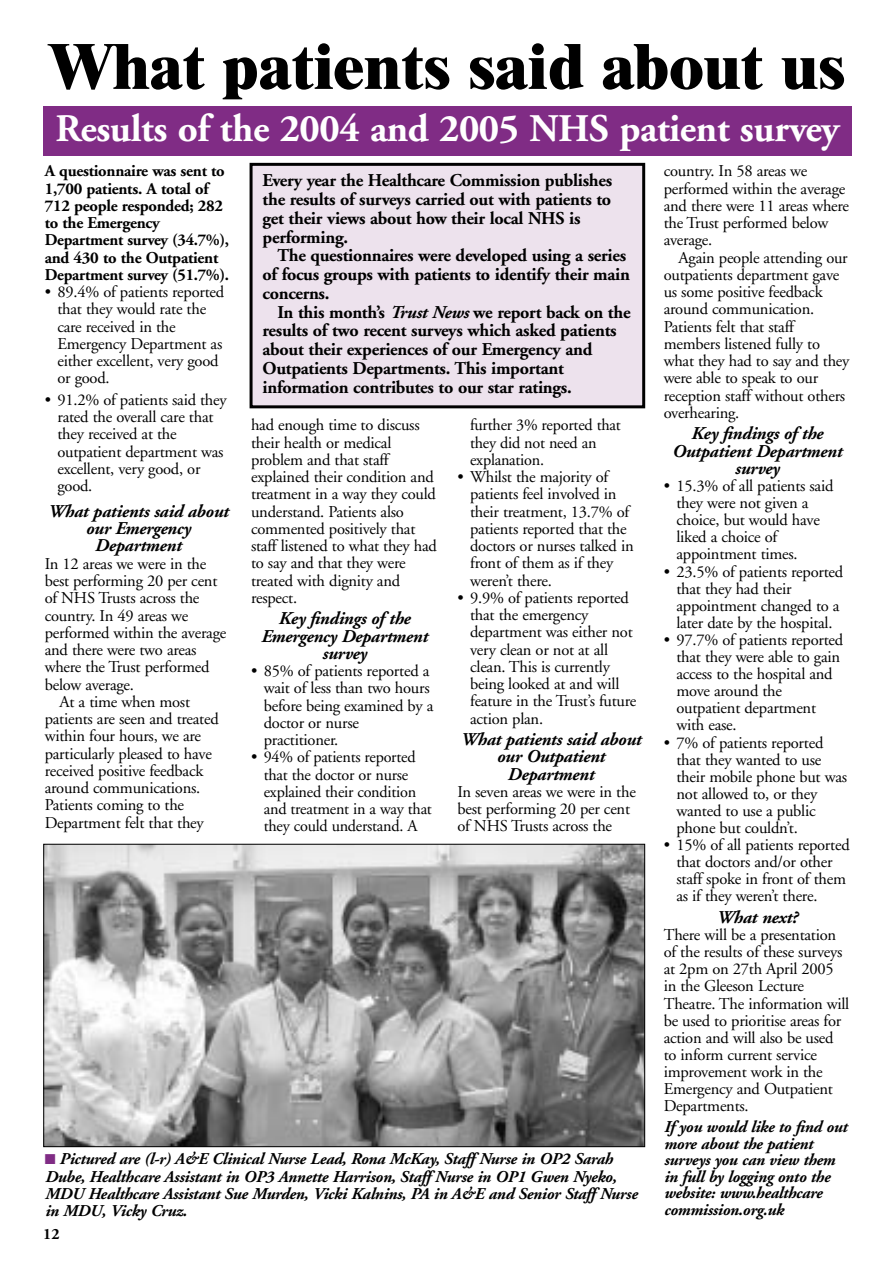
<style>
.page{position:relative;width:893px;height:1262px;background:#fff}
.page>*{position:absolute;margin:0;border:0;box-sizing:border-box;transform-origin:0 0}
.t1{font:800 63px "Times";color:#000}
.t2{font:700 39px "Adobe Garamond";letter-spacing:-.01em;color:#fff}
.t3{font:700 18px/18.8px "Adobe Garamond";letter-spacing:-.015em;color:#000}
.t4{font:italic 700 18px/17.2px "Adobe Garamond";letter-spacing:-.015em;color:#000;text-align:center}
.t5{font:16.5px/17.2px "Adobe Garamond";letter-spacing:-.015em;color:#000}
.t6{font:italic 700 16.5px/16.5px "Adobe Garamond";letter-spacing:-.015em;color:#000}
.t7{font:700 16.5px/17.2px "Adobe Garamond";letter-spacing:-.015em;color:#000}
.t8{font:700 15.75px "Adobe Garamond";color:#000}
.s1{font-style:italic}
.s2{color:#802c85}
</style>
<div class="page">
<div style="left:43px;top:107px;width:808px;height:49px;background:#802c85"></div>
<div style="left:251px;top:164px;width:392px;height:243px;background:#ede2ed"></div>
<div style="left:249px;top:163px;width:396px;height:245px;border:3px solid #000"></div>
<img style="left:45px;top:845px;width:598px;height:300px">
<h1 class="t1" style="left:50px;top:44px;width:797px">What patients said about us</h1>
<h2 class="t2" style="left:55px;top:113px;width:785px">Results of the 2004 and 2005 NHS patient survey</h2>
<p class="t3" style="left:262px;top:173px;width:351px">Every year the Healthcare Commission publishes the results of surveys carried out with patients to get their views about how their local NHS is performing.</p>
<p class="t3" style="left:262px;top:248px;width:369px;text-indent:15px">The questionnaires were developed using a series of focus groups with patients to identify their main concerns.</p>
<p class="t3" style="left:262px;top:304px;width:369px;text-indent:15px">In this month’s <span class="s1">Trust News</span> we report back on the results of two recent surveys which asked patients about their experiences of our Emergency and Outpatients Departments. This important information contributes to our star ratings.</p>
<p class="t7" style="left:45px;top:164px;width:186px">A questionnaire was sent to<br>1,700 patients. A total of<br>712 people responded; 282 to the Emergency<br>Department survey (34.7%), and 430 to the Outpatient<br>Department survey (51.7%).</p>
<p class="t5" style="left:57px;top:285px;width:168px;text-indent:-13px">• 89.4% of patients reported that they would rate the care received in the<br>Emergency Department as either excellent, very good or good.</p>
<p class="t5" style="left:57px;top:392px;width:171px;text-indent:-13px">• 91.2% of patients said they rated the overall care that they received at the outpatient department was excellent, very good, or good.</p>
<p class="t4" style="left:47px;top:504px;width:182px">What patients said about our Emergency<br>Department</p>
<p class="t5" style="left:45px;top:556px;width:163px">In 12 areas we were in the</p>
<p class="t5" style="left:45px;top:573px;width:174px">best performing 20 per cent</p>
<p class="t5" style="left:45px;top:591px;width:156px">of NHS Trusts across the</p>
<p class="t5" style="left:45px;top:608px;width:145px">country. In 49 areas we</p>
<p class="t5" style="left:45px;top:625px;width:183px">performed within the average</p>
<p class="t5" style="left:45px;top:642px;width:153px">and there were two areas</p>
<p class="t5" style="left:45px;top:660px;width:166px">where the Trust performed</p>
<p class="t5" style="left:45px;top:677px;width:91px">below average.</p>
<p class="t5" style="left:60px;top:694px;width:132px">At a time when most</p>
<p class="t5" style="left:45px;top:711px;width:175px">patients are seen and treated</p>
<p class="t5" style="left:45px;top:729px;width:158px">within four hours, we are</p>
<p class="t5" style="left:45px;top:746px;width:169px">particularly pleased to have</p>
<p class="t5" style="left:45px;top:763px;width:160px">received positive feedback</p>
<p class="t5" style="left:45px;top:781px;width:157px">around communications.</p>
<p class="t5" style="left:45px;top:798px;width:141px">Patients coming to the</p>
<p class="t5" style="left:45px;top:815px;width:160px">Department felt that they</p>
<p class="t5" style="left:663px;top:164px;width:187px">country. In 58 areas we performed within the average and there were 11 areas where the Trust performed below average.</p>
<p class="t5" style="left:663px;top:250px;width:187px;text-indent:15px">Again people attending our outpatients department gave us some positive feedback around communication.<br>Patients felt that staff members listened fully to what they had to say and they were able to speak to our reception staff without others overhearing.</p>
<p class="t4" style="left:671px;top:427px;width:171px">Key findings of the<br>Outpatient Department survey</p>
<p class="t5" style="left:676px;top:479px;width:158px;text-indent:-13px">• 15.3% of all patients said they were not given a choice, but would have liked a choice of appointment times.</p>
<p class="t5" style="left:676px;top:564px;width:168px;text-indent:-13px">• 23.5% of patients reported that they had their appointment changed to a later date by the hospital.</p>
<p class="t5" style="left:676px;top:632px;width:168px;text-indent:-13px">• 97.7% of patients reported that they were able to gain access to the hospital and move around the outpatient department with ease.</p>
<p class="t5" style="left:676px;top:735px;width:172px;text-indent:-13px">• 7% of patients reported that they wanted to use their mobile phone but was not allowed to, or they wanted to use a public phone but couldn’t.</p>
<p class="t5" style="left:676px;top:838px;width:175px;text-indent:-13px">• 15% of all patients reported that doctors and/or other staff spoke in front of them as if they weren’t there.</p>
<p class="t4" style="left:716px;top:910px;width:83px">What next?</p>
<p class="t5" style="left:663px;top:928px;width:187px">There will be a presentation of the results of these surveys at 2pm on 27th April 2005 in the Gleeson Lecture<br>Theatre. The information will be used to prioritise areas for action and will also be used to inform current service improvement work in the<br>Emergency and Outpatient<br>Departments.</p>
<p class="t6" style="left:663px;top:1120px;width:185px">If you would like to find out more about the patient surveys you can view them in full by logging onto the website: www.healthcare commission.org.uk</p>
<p class="t5" style="left:251px;top:418px;width:187px">had enough time to discuss their health or medical problem and that staff explained their condition and treatment in a way they could understand. Patients also commented positively that staff listened to what they had to say and that they were treated with dignity and respect.</p>
<p class="t4" style="left:261px;top:611px;width:168px">Key findings of the<br>Emergency Department survey</p>
<p class="t5" style="left:264px;top:663px;width:171px;text-indent:-13px">• 85% of patients reported a wait of less than two hours before being examined by a doctor or nurse practitioner.</p>
<p class="t5" style="left:264px;top:750px;width:170px;text-indent:-13px">• 94% of patients reported that the doctor or nurse explained their condition and treatment in a way that they could understand. A</p>
<p class="t5" style="left:470px;top:418px;width:152px">further 3% reported that they did not need an explanation.</p>
<p class="t5" style="left:470px;top:469px;width:165px;text-indent:-13px">• Whilst the majority of patients feel involved in their treatment, 13.7% of patients reported that the doctors or nurses talked in front of them as if they weren’t there.</p>
<p class="t5" style="left:470px;top:590px;width:168px;text-indent:-13px">• 9.9% of patients reported that the emergency department was either not very clean or not at all clean. This is currently being looked at and will feature in the Trust’s future action plan.</p>
<p class="t4" style="left:460px;top:732px;width:182px">What patients said about our Outpatient<br>Department</p>
<p class="t5" style="left:457px;top:784px;width:180px">In seven areas we were in the best performing 20 per cent of NHS Trusts across the</p>
<p class="t6" style="left:45px;top:1152px;width:594px;line-height:17.2px"><span class="s2">■</span> Pictured are (l-r) A&amp;E Clinical Nurse Lead, Rona McKay, Staff Nurse in OP2 Sarah Dube, Healthcare Assistant in OP3 Annette Harrison, Staff Nurse in OP1 Gwen Nyeko, MDU Healthcare Assistant Sue Murden, Vicki Kalnins, PA in A&amp;E and Senior Staff Nurse in MDU, Vicky Cruz.</p>
<p class="t8" style="left:43px;top:1227px;width:18px">12</p>
</div>
